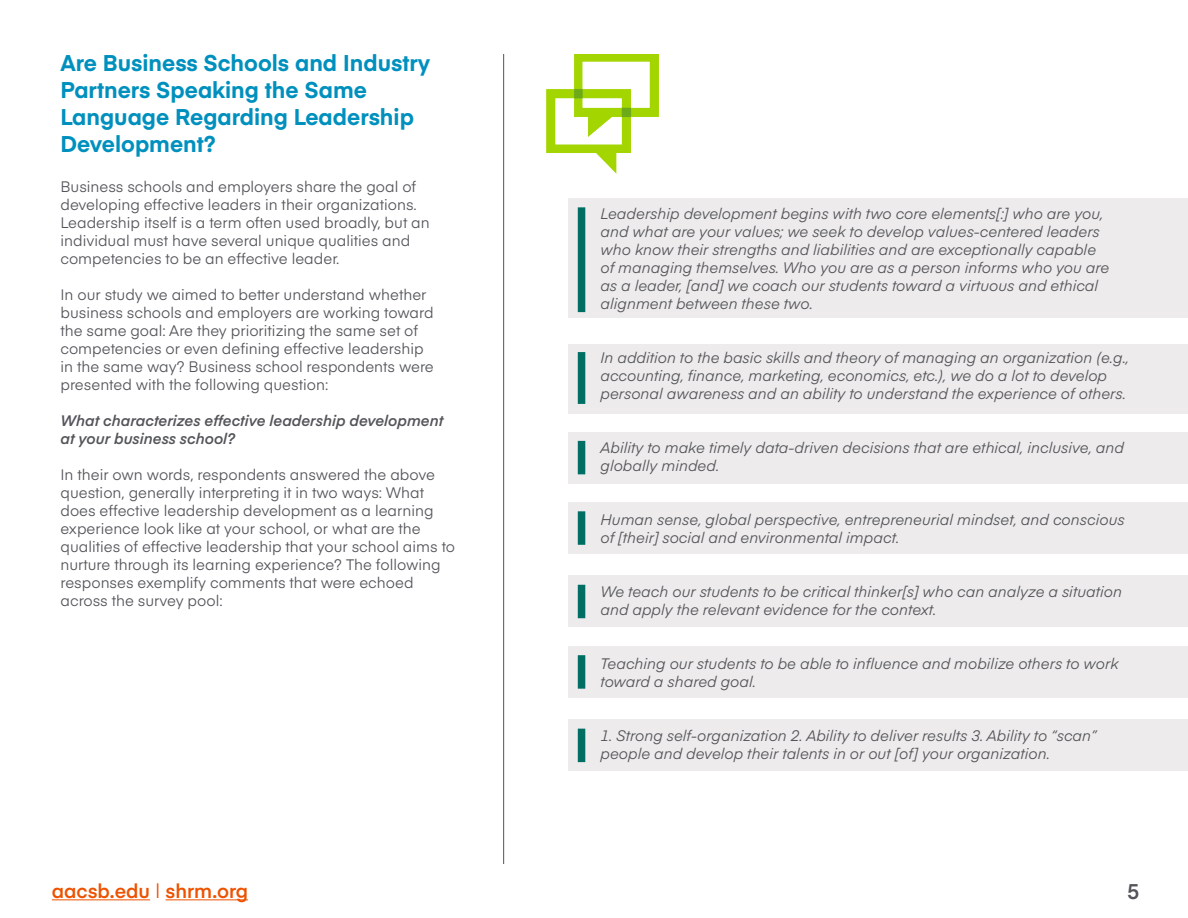
<style>
.page{position:relative;width:1188px;height:918px;background:#fff}
.page>*{position:absolute;margin:0;border:0;box-sizing:border-box;transform-origin:0 0}
.t1{font:700 22.5px/27px "Eina 03";color:#0090be}
.t2{font:600 21px "Eina 03";color:#54555a}
.t3{font:600 19.5px "Eina 03";color:#ed5200}
.t4{font:italic 15px/18px "Eina 03";color:#54555a}
.t5{font:15px/18px "Eina 03";color:#54555a}
.t6{font:italic 600 15px/18px "Eina 03";color:#54555a}
.s1{font-weight:400}
</style>
<div class="page">
<hr style="left:52px;top:899px;width:98px;height:1px;background:#ed5200">
<hr style="left:166px;top:899px;width:82px;height:1px;background:#ed5200">
<div style="left:569px;top:719px;width:619px;height:52px;background:#edebeb"></div>
<div style="left:569px;top:646px;width:619px;height:52px;background:#edebeb"></div>
<div style="left:569px;top:576px;width:619px;height:51px;background:#edebeb"></div>
<div style="left:569px;top:502px;width:619px;height:52px;background:#edebeb"></div>
<div style="left:569px;top:432px;width:619px;height:51px;background:#edebeb"></div>
<div style="left:569px;top:344px;width:619px;height:70px;background:#edebeb"></div>
<div style="left:569px;top:199px;width:619px;height:119px;background:#edebeb"></div>
<img style="left:547px;top:54px;width:112px;height:119px">
<hr style="left:503px;top:54px;width:1px;height:810px;background:#54555a">
<div style="left:578px;top:207px;width:7px;height:105px;background:#006e63"></div>
<div style="left:578px;top:352px;width:7px;height:52px;background:#006e63"></div>
<div style="left:578px;top:441px;width:7px;height:33px;background:#006e63"></div>
<div style="left:578px;top:511px;width:7px;height:34px;background:#006e63"></div>
<div style="left:578px;top:585px;width:7px;height:33px;background:#006e63"></div>
<div style="left:578px;top:655px;width:7px;height:34px;background:#006e63"></div>
<div style="left:578px;top:729px;width:7px;height:33px;background:#006e63"></div>
<p class="t1" style="left:60px;top:48px;width:371px">Are Business Schools and Industry<br>Partners Speaking the Same<br>Language Regarding Leadership<br>Development?</p>
<p class="t5" style="left:60px;top:177px;width:371px">Business schools and employers share the goal of developing effective leaders in their organizations.<br>Leadership itself is a term often used broadly, but an individual must have several unique qualities and competencies to be an effective leader.</p>
<p class="t5" style="left:60px;top:285px;width:375px">In our study we aimed to better understand whether business schools and employers are working toward the same goal: Are they prioritizing the same set of competencies or even defining effective leadership in the same way? Business school respondents were presented with the following question:</p>
<p class="t6" style="left:60px;top:411px;width:384px">What characterizes effective leadership development at your business school?</p>
<p class="t5" style="left:60px;top:465px;width:396px">In their own words, respondents answered the above question, generally interpreting it in two ways: What does effective leadership development as a learning experience look like at your school, or what are the qualities of effective leadership that your school aims to nurture through its learning experience? The following responses exemplify comments that were echoed across the survey pool:</p>
<p class="t4" style="left:600px;top:204px;width:510px">Leadership development begins with two core elements[:] who are you, and what are your values; we seek to develop values-centered leaders who know their strengths and liabilities and are exceptionally capable of managing themselves. Who you are as a person informs who you are as a leader, [and] we coach our students toward a virtuous and ethical alignment between these two.</p>
<p class="t4" style="left:600px;top:348px;width:530px">In addition to the basic skills and theory of managing an organization (e.g., accounting, finance, marketing, economics, etc.), we do a lot to develop personal awareness and an ability to understand the experience of others.</p>
<p class="t4" style="left:600px;top:438px;width:525px">Ability to make timely data-driven decisions that are ethical, inclusive, and globally minded.</p>
<p class="t4" style="left:600px;top:510px;width:526px">Human sense, global perspective, entrepreneurial mindset, and conscious of [their] social and environmental impact.</p>
<p class="t4" style="left:600px;top:582px;width:523px">We teach our students to be critical thinker[s] who can analyze a situation and apply the relevant evidence for the context.</p>
<p class="t4" style="left:600px;top:654px;width:520px">Teaching our students to be able to influence and mobilize others to work toward a shared goal.</p>
<p class="t4" style="left:600px;top:726px;width:498px">1. Strong self-organization 2. Ability to deliver results 3. Ability to “scan” people and develop their talents in or out [of] your organization.</p>
<p class="t3" style="left:52px;top:876px;width:198px">aacsb.edu <span class="s1">|</span> shrm.org</p>
<p class="t2" style="left:1127px;top:876px;width:14px">5</p>
</div>
